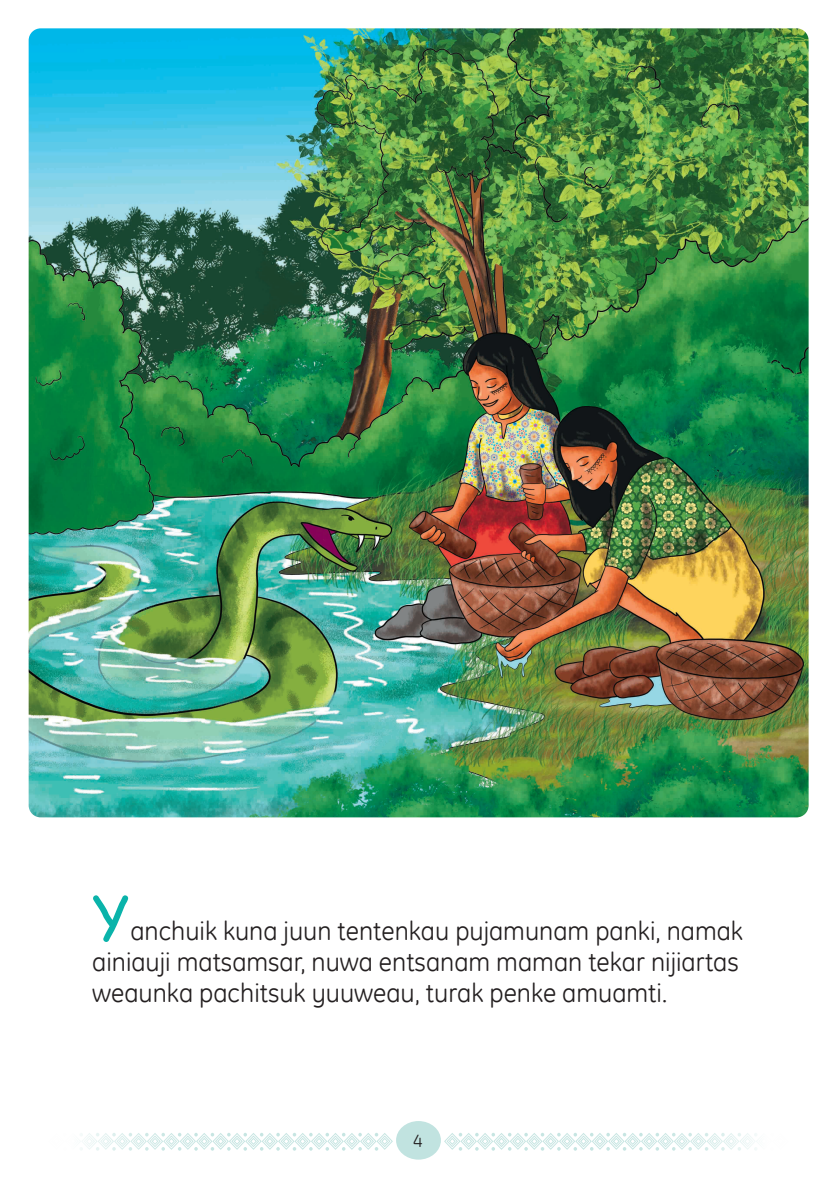
<style>
.page{position:relative;width:837px;height:1191px;background:#fff}
.page>*{position:absolute;margin:0;border:0;box-sizing:border-box;transform-origin:0 0}
.t1{font:60px "Comic Sans MS";color:#0ab3aa}
.t2{font:26px/31.2px "GE Inspira";color:#231f20}
.t3{font:18px "GE Inspira";color:#231f20}
</style>
<div class="page">
<div style="left:394px;top:1119px;width:48px;height:42px;background:#c1e3e0;border-radius:50%"></div>
<div style="left:393px;top:1118px;width:51px;height:44px;border:3px solid #fff;border-radius:50%"></div>
<svg style="left:81px;top:1133px;width:312px;height:17px"></svg>
<svg style="left:444px;top:1133px;width:313px;height:17px"></svg>
<img style="left:29px;top:28px;width:779px;height:789px">
<h1 class="t1" style="left:92px;top:873px;width:40px">Y</h1>
<p class="t2" style="left:92px;top:914px;width:652px;text-indent:38px">anchuik kuna juun tentenkau pujamunam panki, namak ainiauji matsamsar, nuwa entsanam maman tekar nijiartas weaunka pachitsuk yuuweau, turak penke amuamti.</p>
<p class="t3" style="left:413px;top:1129px;width:11px">4</p>
</div>
